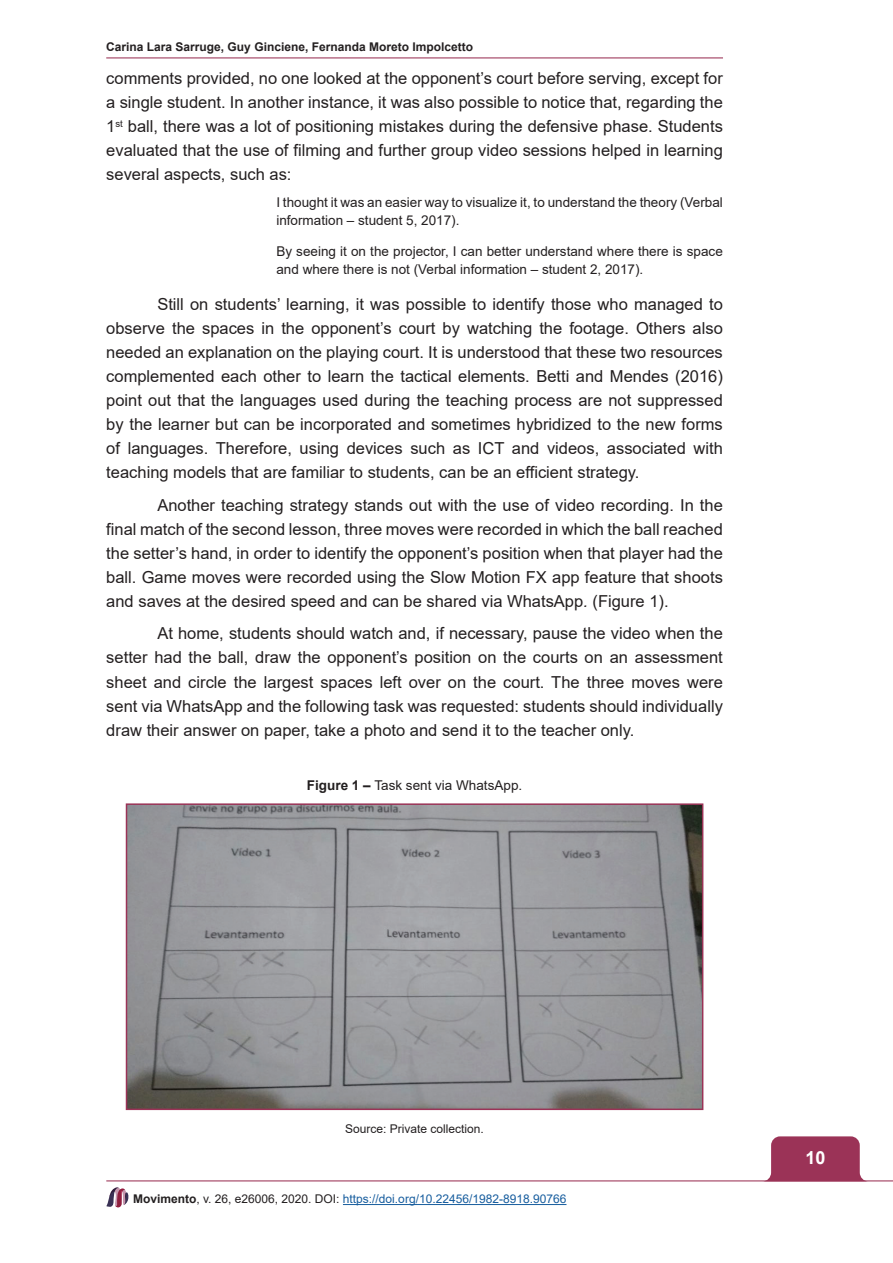
<style>
.page{position:relative;width:893px;height:1263px;background:#fff}
.page>*{position:absolute;margin:0;border:0;box-sizing:border-box;transform-origin:0 0}
.t1{font:700 18px "Arial";color:#fff}
.t2{font:16.5px/24px "Arial";color:#231f20;text-align:justify}
.t3{font:13.5px/18px "Arial";color:#231f20}
.t4{font:12px "Arial";color:#175d9e}
.t5{font:700 12px "Arial";color:#231f20}
.t6{font:12px "Arial";color:#231f20}
.s1{font-style:italic}
.s2{font-weight:700}
.s3{font-weight:700;color:#231f20}
.s4{color:#231f20}
</style>
<div class="page">
<svg style="left:767px;top:1136px;width:97px;height:44px;background:#a44667"></svg>
<hr style="left:343px;top:1204px;width:223px;height:1px;background:#175d9e">
<svg style="left:106px;top:1187px;width:23px;height:20px"></svg>
<hr style="left:106px;top:1180px;width:787px;height:1px;background:#9b3357">
<hr style="left:106px;top:57px;width:617px;height:1px;background:#9b3357">
<img style="left:129px;top:806px;width:571px;height:301px">
<div style="left:126px;top:803px;width:577px;height:307px;border:2px solid #9b3357"></div>
<p class="t5" style="left:106px;top:38px;width:368px">Carina Lara Sarruge, Guy Ginciene, Fernanda Moreto Impolcetto</p>
<p class="t2" style="left:106px;top:66px;width:618px">comments provided, no one looked at the opponent’s court before serving, except for a single student. In another instance, it was also possible to notice that, regarding the 1<sup>st</sup> ball, there was a lot of positioning mistakes during the defensive phase. Students evaluated that the use of filming and further group video sessions helped in learning several aspects, such as:</p>
<p class="t3" style="left:276px;top:193px;width:448px">I thought it was an easier way to visualize it, to understand the theory (Verbal information – student 5, 2017).</p>
<p class="t3" style="left:276px;top:242px;width:448px">By seeing it on the projector, I can better understand where there is space and where there is not (Verbal information – student 2, 2017).</p>
<p class="t2" style="left:106px;top:292px;width:618px;text-indent:51px">Still on students’ learning, it was possible to identify those who managed to observe the spaces in the opponent’s court by watching the footage. Others also needed an explanation on the playing court. It is understood that these two resources complemented each other to learn the tactical elements. Betti and Mendes (2016) point out that the languages used during the teaching process are not suppressed by the learner but can be incorporated and sometimes hybridized to the new forms of languages. Therefore, using devices such as ICT and videos, associated with teaching models that are familiar to students, can be an efficient strategy.</p>
<p class="t2" style="left:106px;top:493px;width:618px;text-indent:51px">Another teaching strategy stands out with the use of video recording. In the final match of the second lesson, three moves were recorded in which the ball reached the setter’s hand, in order to identify the opponent’s position when that player had the ball. Game moves were recorded using the Slow Motion FX app feature that shoots and saves at the desired speed and can be shared via WhatsApp<span class="s1">.</span> (Figure 1).</p>
<p class="t2" style="left:106px;top:622px;width:618px;text-indent:51px">At home, students should watch and, if necessary, pause the video when the setter had the ball, draw the opponent’s position on the courts on an assessment sheet and circle the largest spaces left over on the court. The three moves were sent via WhatsApp and the following task was requested: students should individually draw their answer on paper, take a photo and send it to the teacher only.</p>
<p class="t3" style="left:307px;top:776px;width:217px"><span class="s2">Figure 1 –</span> Task sent via WhatsApp.</p>
<p class="t6" style="left:345px;top:1120px;width:140px">Source: Private collection.</p>
<p class="t4" style="left:133px;top:1191px;width:435px"><span class="s3">Movimento</span><span class="s4">, v. 26, e26006, 2020. DOI:</span> https://doi.org/10.22456/1982-8918.90766</p>
<p class="t1" style="left:805px;top:1145px;width:22px">10</p>
</div>
